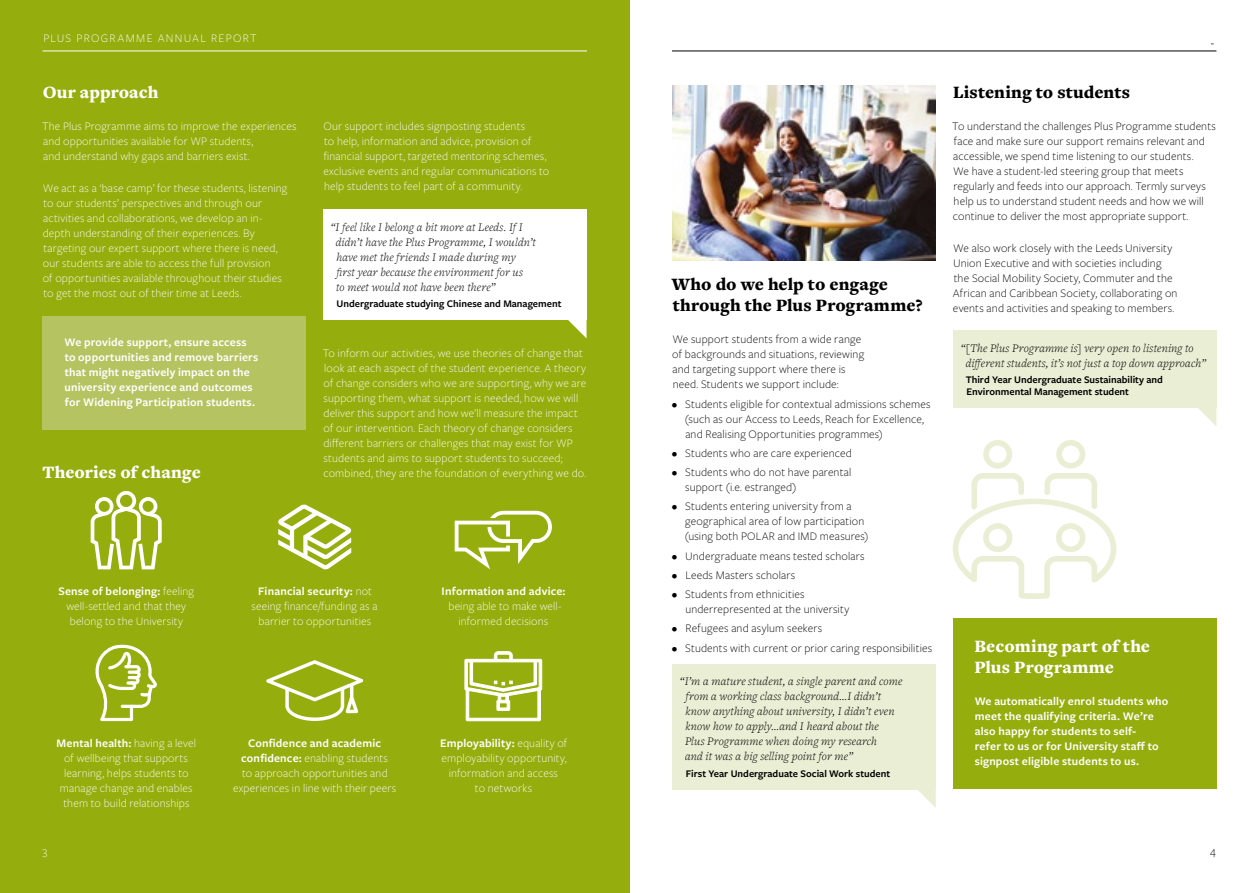
<style>
.page{position:relative;width:1259px;height:893px;background:#fff}
.page>*{position:absolute;margin:0;border:0;box-sizing:border-box;transform-origin:0 0}
.t1{font:900 18px/21px "Freight Text Pro";letter-spacing:.005em;color:#000}
.H2_Pull_Out{font:900 18px/21px "Freight Text Pro";letter-spacing:.005em;color:#fff}
.Body_Copy{font:900 18px "Freight Text Pro";color:#fff}
.Body_Copy-2{font:300 12px/15px "Freight Sans Pro";letter-spacing:.015em;color:#fff}
.Body_Copy-3{font:300 12px/15px "Freight Sans Pro";letter-spacing:.015em;color:#000}
.Body_Bullet{font:300 12px/15px "Freight Sans Pro";letter-spacing:.015em;color:#fff;text-align:center}
.Body_Bullet-2{font:300 12px/15px "Freight Sans Pro";letter-spacing:.01em;color:#000}
.t2{font:italic 300 12px/15px "Freight Text Pro";letter-spacing:.015em;color:#000}
.Body_Copy_pull_out{font:600 12px/15px "Freight Sans Pro";letter-spacing:.015em;color:#fff}
.Body_Copy-4{font:300 12px "Freight Sans Pro";letter-spacing:.115em;color:#fff}
.Quote_Source{font:600 10.5px/12px "Freight Sans Pro";color:#000}
.s1{font-weight:600}
</style>
<div class="page">
<hr style="left:672px;top:51px;width:544px;height:1px;background:#000">
<div style="left:0;top:0;width:629px;height:893px;background:#95ad0d"></div>
<hr style="left:43px;top:51px;width:544px;height:1px;background:#fff">
<div style="left:43px;top:316px;width:263px;height:114px;background:#b6c361"></div>
<div style="left:952px;top:618px;width:264px;height:60px;background:#95ad0d"></div>
<div style="left:952px;top:675px;width:264px;height:114px;background:#95ad0d"></div>
<svg style="left:91px;top:491px;width:71px;height:78px"></svg>
<svg style="left:278px;top:504px;width:73px;height:65px"></svg>
<svg style="left:455px;top:511px;width:97px;height:58px"></svg>
<svg style="left:95px;top:644px;width:62px;height:77px"></svg>
<svg style="left:266px;top:660px;width:98px;height:61px"></svg>
<svg style="left:464px;top:651px;width:78px;height:70px"></svg>
<img style="left:672px;top:85px;width:263px;height:176px">
<div style="left:983px;top:440px;width:29px;height:29px;border:6px solid #eaeed4;border-radius:50%"></div>
<div style="left:1056px;top:440px;width:29px;height:29px;border:6px solid #eaeed4;border-radius:50%"></div>
<svg style="left:952px;top:473px;width:165px;height:126px"></svg>
<div style="left:323px;top:210px;width:263px;height:110px;background:#fff"></div>
<svg style="left:568px;top:320px;width:18px;height:18px"></svg>
<div style="left:672px;top:664px;width:263px;height:125px;background:#eaeed4"></div>
<svg style="left:917px;top:789px;width:18px;height:18px"></svg>
<div style="left:952px;top:331px;width:264px;height:77px;background:#eaeed4"></div>
<svg style="left:1198px;top:408px;width:18px;height:18px"></svg>
<p class="Body_Copy-4" style="left:43px;top:30px;width:215px">PLUS PROGRAMME ANNUAL REPORT</p>
<p class="Body_Copy" style="left:43px;top:80px;width:117px">Our approach</p>
<p class="Body_Copy-2" style="left:42px;top:118px;width:256px">The Plus Programme aims to improve the experiences and opportunities available for WP students,<br>and understand why gaps and barriers exist.</p>
<p class="Body_Copy-2" style="left:43px;top:180px;width:246px">We act as a ‘base camp’ for these students, listening to our students’ perspectives and through our activities and collaborations, we develop an in&shy;depth understanding of their experiences. By targeting our expert support where there is need, our students are able to access the full provision<br>of opportunities available throughout their studies to get the most out of their time at Leeds.</p>
<p class="Body_Copy_pull_out" style="left:64px;top:334px;width:195px">We provide support, ensure access to opportunities and remove barriers that might negatively impact on the university experience and outcomes for Widening Participation students.</p>
<h1 class="H2_Pull_Out" style="left:42px;top:461px;width:160px">Theories of change</h1>
<p class="Body_Copy-2" style="left:323px;top:118px;width:227px">Our support includes signposting students<br>to help, information and advice, provision of financial support, targeted mentoring schemes, exclusive events and regular communications to help students to feel part of a community.</p>
<p class="t2" style="left:336px;top:219px;width:201px;text-indent:-5px">“I feel like I belong a bit more at Leeds. If I didn’t have the Plus Programme, I wouldn’t have met the friends I made during my first year because the environment for us<br>to meet would not have been there”</p>
<p class="Quote_Source" style="left:336px;top:297px;width:226px">Undergraduate studying Chinese and Management</p>
<p class="Body_Copy-2" style="left:323px;top:345px;width:265px">To inform our activities, we use theories of change that look at each aspect of the student experience. A theory of change considers who we are supporting, why we are supporting them, what support is needed, how we will deliver this support and how we’ll measure the impact of our intervention. Each theory of change considers different barriers or challenges that may exist for WP students and aims to support students to succeed; combined, they are the foundation of everything we do.</p>
<p class="Body_Bullet" style="left:58px;top:583px;width:137px"><span class="s1">Sense of belonging:</span> feeling well-settled and that they belong to the University</p>
<p class="Body_Bullet" style="left:251px;top:583px;width:127px"><span class="s1">Financial security:</span> not seeing finance/funding as a barrier to opportunities</p>
<p class="Body_Bullet" style="left:442px;top:583px;width:125px"><span class="s1">Information and advice: </span>being able to make well&shy;informed decisions</p>
<p class="Body_Bullet" style="left:57px;top:735px;width:141px"><span class="s1">Mental health:</span> having a level of wellbeing that supports learning, helps students to manage change and enables them to build relationships</p>
<p class="Body_Bullet" style="left:233px;top:735px;width:164px"><span class="s1">Confidence and academic confidence:</span> enabling students<br>to approach opportunities and experiences in line with their peers</p>
<p class="Body_Bullet" style="left:440px;top:735px;width:129px"><span class="s1">Employability:</span> equality of employability opportunity, information and access<br>to networks</p>
<p class="Body_Copy-2" style="left:43px;top:843px;width:6px">3</p>
<h2 class="t1" style="left:672px;top:274px;width:252px">Who do we help to engage through the Plus Programme?</h2>
<p class="Body_Copy-3" style="left:672px;top:331px;width:193px">We support students from a wide range of backgrounds and situations, reviewing and targeting support where there is need. Students we support include:</p>
<p class="Body_Bullet-2" style="left:685px;top:396px;width:247px;text-indent:-13px">• Students eligible for contextual admissions schemes (such as our Access to Leeds, Reach for Excellence, and Realising Opportunities programmes)</p>
<p class="Body_Bullet-2" style="left:671px;top:445px;width:181px">• Students who are care experienced</p>
<p class="Body_Bullet-2" style="left:685px;top:464px;width:168px;text-indent:-13px">• Students who do not have parental support (i.e. estranged)</p>
<p class="Body_Bullet-2" style="left:685px;top:498px;width:185px;text-indent:-13px">• Students entering university from a geographical area of low participation (using both POLAR and IMD measures)</p>
<p class="Body_Bullet-2" style="left:671px;top:548px;width:194px">• Undergraduate means tested scholars</p>
<p class="Body_Bullet-2" style="left:671px;top:567px;width:125px">• Leeds Masters scholars</p>
<p class="Body_Bullet-2" style="left:685px;top:586px;width:165px;text-indent:-14px">• Students from ethnicities underrepresented at the university</p>
<p class="Body_Bullet-2" style="left:671px;top:620px;width:152px">• Refugees and asylum seekers</p>
<p class="Body_Bullet-2" style="left:671px;top:640px;width:262px">• Students with current or prior caring responsibilities</p>
<p class="t2" style="left:685px;top:673px;width:219px;text-indent:-5px">“I’m a mature student, a single parent and come from a working class background…I didn’t know anything about university, I didn’t even know how to apply…and I heard about the<br>Plus Programme when doing my research<br>and it was a big selling point for me”</p>
<p class="Quote_Source" style="left:686px;top:767px;width:206px">First Year Undergraduate Social Work student</p>
<h2 class="t1" style="left:953px;top:81px;width:178px">Listening to students</h2>
<p class="Body_Copy-3" style="left:952px;top:118px;width:265px">To understand the challenges Plus Programme students face and make sure our support remains relevant and accessible, we spend time listening to our students.<br>We have a student-led steering group that meets regularly and feeds into our approach. Termly surveys help us to understand student needs and how we will continue to deliver the most appropriate support.</p>
<p class="Body_Copy-3" style="left:952px;top:240px;width:226px">We also work closely with the Leeds University Union Executive and with societies including the Social Mobility Society, Commuter and the African and Caribbean Society, collaborating on events and activities and speaking to members.</p>
<p class="t2" style="left:965px;top:340px;width:242px;text-indent:-5px">“[The Plus Programme is] very open to listening to different students, it’s not just a top down approach”</p>
<p class="Quote_Source" style="left:966px;top:373px;width:199px">Third Year Undergraduate Sustainability and<br>Environmental Management student</p>
<h2 class="H2_Pull_Out" style="left:974px;top:635px;width:177px">Becoming part of the<br>Plus Programme</h2>
<p class="Body_Copy_pull_out" style="left:974px;top:693px;width:195px">We automatically enrol students who meet the qualifying criteria. We’re also happy for students to self-<br>refer to us or for University staff to signpost eligible students to us.</p>
<p class="Body_Copy-3" style="left:1210px;top:843px;width:7px">4</p>
</div>
